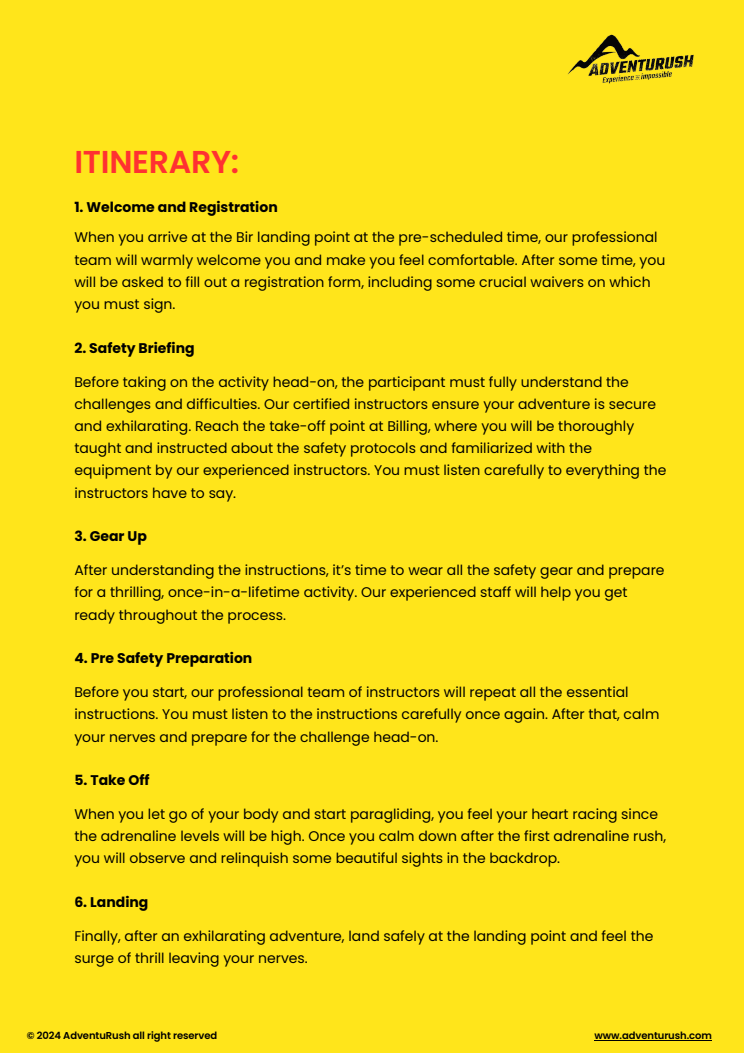
<style>
.page{position:relative;width:744px;height:1053px;background:#fff}
.page>*{position:absolute;margin:0;border:0;box-sizing:border-box;transform-origin:0 0}
.t1{font:600 31.6px "Poppins";letter-spacing:-.01em;color:#ff3131}
.t2{font:14px/22.2px "Poppins";color:#000}
.t3{font:700 14px "Poppins";color:#000}
.t4{font:600 10px "Poppins";letter-spacing:-.01em;color:#000}
</style>
<div class="page">
<div style="left:0;top:0;width:744px;height:1052px;background:#ffe51b"></div>
<img style="left:567px;top:34px;width:127px;height:50px">
<hr style="left:595px;top:1039px;width:117px;height:1px;background:#000">
<h1 class="t1" style="left:74px;top:140px;width:166px">ITINERARY:</h1>
<p class="t3" style="left:74px;top:197px;width:205px">1. Welcome and Registration</p>
<p class="t2" style="left:74px;top:226px;width:593px">When you arrive at the Bir landing point at the pre-scheduled time, our professional team will warmly welcome you and make you feel comfortable. After some time, you will be asked to fill out a registration form, including some crucial waivers on which you must sign.</p>
<p class="t3" style="left:74px;top:338px;width:122px">2. Safety Briefing</p>
<p class="t2" style="left:74px;top:370px;width:594px">Before taking on the activity head-on, the participant must fully understand the challenges and difficulties. Our certified instructors ensure your adventure is secure and exhilarating. Reach the take-off point at Billing, where you will be thoroughly taught and instructed about the safety protocols and familiarized with the equipment by our experienced instructors. You must listen carefully to everything the instructors have to say.</p>
<p class="t3" style="left:74px;top:526px;width:74px">3. Gear Up</p>
<p class="t2" style="left:74px;top:559px;width:592px">After understanding the instructions, it’s time to wear all the safety gear and prepare for a thrilling, once-in-a-lifetime activity. Our experienced staff will help you get ready throughout the process.</p>
<p class="t3" style="left:74px;top:648px;width:179px">4. Pre Safety Preparation</p>
<p class="t2" style="left:74px;top:681px;width:587px">Before you start, our professional team of instructors will repeat all the essential instructions. You must listen to the instructions carefully once again. After that, calm your nerves and prepare for the challenge head-on.</p>
<p class="t3" style="left:74px;top:770px;width:77px">5. Take Off</p>
<p class="t2" style="left:74px;top:802px;width:593px">When you let go of your body and start paragliding, you feel your heart racing since the adrenaline levels will be high. Once you calm down after the first adrenaline rush, you will observe and relinquish some beautiful sights in the backdrop.</p>
<p class="t3" style="left:74px;top:892px;width:76px">6. Landing</p>
<p class="t2" style="left:74px;top:924px;width:581px">Finally, after an exhilarating adventure, land safely at the landing point and feel the surge of thrill leaving your nerves.</p>
<p class="t4" style="left:27px;top:1028px;width:192px">© 2024 AdventuRush all right reserved</p>
<p class="t4" style="left:595px;top:1028px;width:119px">www.adventurush.com</p>
</div>
